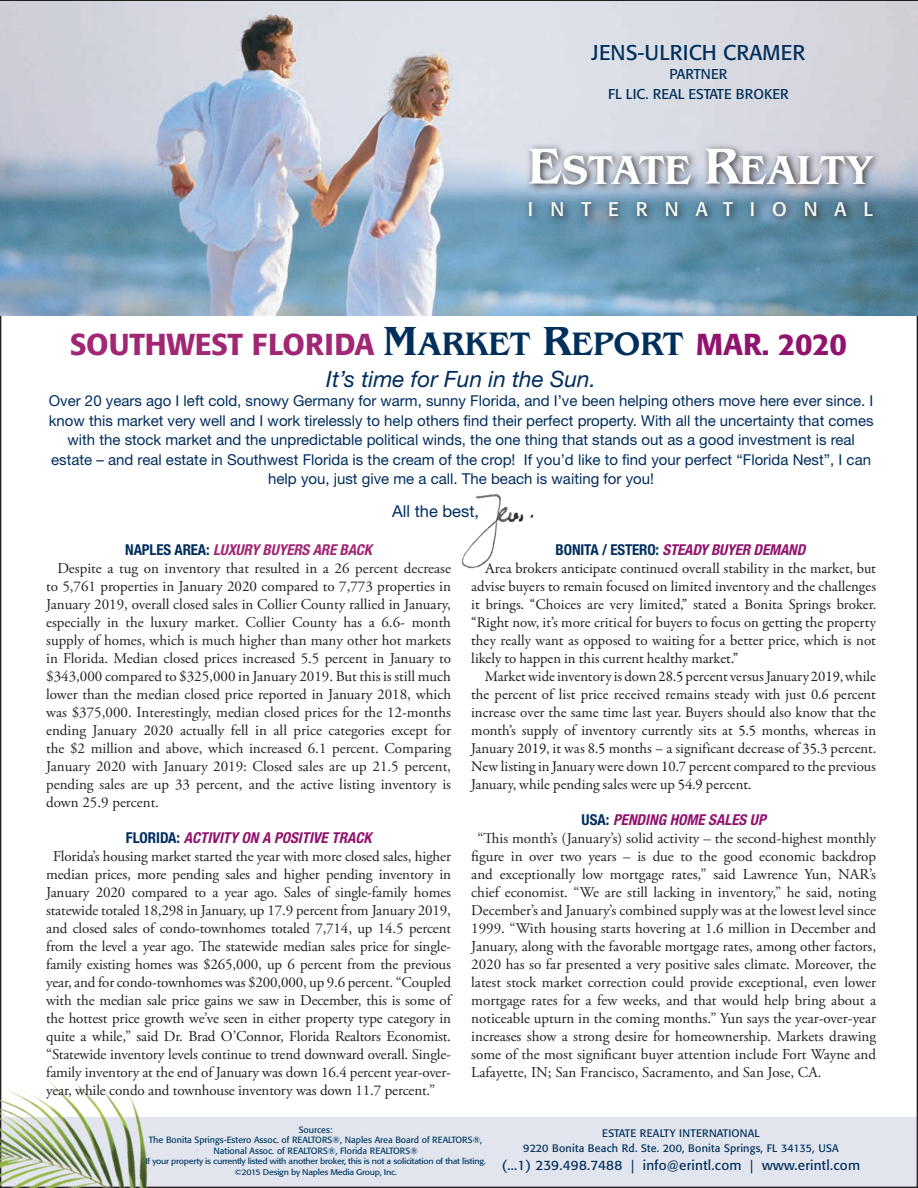
<style>
.page{position:relative;width:918px;height:1188px;background:#fff}
.page>*{position:absolute;margin:0;border:0;box-sizing:border-box;transform-origin:0 0}
.t1{font:41.7px "Benjamin Bold SC800";letter-spacing:-.005em;color:#fff}
.t2{font:500 30px "Formata";color:#a12674}
.t3{font:italic 22.5px "Helvetica Neue";color:#002d5e}
.t4{font:21.15px "Formata";color:#002f5b}
.t5{font:19.5px "Formata";letter-spacing:.87em;color:#fff}
.t6{font:16.5px "Helvetica Neue";color:#002d5e}
.t7{font:15px/18px "Adobe Garamond Pro";color:#231f20;text-align:justify}
.DF_Newsletter_copy{font:15px/18px "Garamond Premr Pro";letter-spacing:-.005em;color:#231f20;text-align:justify}
.t8{font:15px/19.5px "Helvetica Neue";color:#002d5e;text-align:center}
.DF_Newsletter_copy-2{font:italic 700 condensed 15px "Helvetica Neue";color:#91136d}
.t9{font:italic 700 condensed 15px "Helvetica Neue";letter-spacing:-.01em;color:#a12674}
.t10{font:14.1px "Formata";color:#002f5b}
.t11{font:13.5px "Formata";letter-spacing:.02em;color:#002f5b}
.t12{font:10.8px "Formata";letter-spacing:.02em;color:#002f5b}
.t13{font:9px "Formata";color:#023b66}
.t14{font:8.1px "Formata";letter-spacing:-.03em;color:#023b66;scale:1.11 1}
.s1{font-size:52.05px}
.s2{font-family:"Benjamin Bold SC800";font-weight:400;font-size:42px;color:#002f5b}
.s3{font-family:"Benjamin Bold SC800";font-weight:400;font-size:33.6px;color:#002f5b}
.s4{color:#91136d}
.s5{font-style:normal;color:#002d5e}
</style>
<div class="page">
<div style="left:1px;top:1118px;width:917px;height:70px;background:#e2e5ee"></div>
<img style="left:0;top:984px;width:232px;height:204px">
<img style="left:461px;top:494px;width:73px;height:75px">
<img style="left:0;top:1px;width:918px;height:314px">
<div style="left:524px;top:143px;width:358px;height:83px;background:#231f20;opacity:.91"></div>
<p class="t4" style="left:592px;top:40px;width:215px">JENS-ULRICH CRAMER</p>
<p class="t10" style="left:670px;top:66px;width:59px">PARTNER</p>
<p class="t10" style="left:608px;top:85px;width:182px">FL LIC. REAL ESTATE BROKER</p>
<p class="t1" style="left:528px;top:146px;width:347px"><span class="s1">E</span>STATE <span class="s1">R</span>EALTY</p>
<p class="t5" style="left:528px;top:197px;width:346px">INTERNATIONAL</p>
<p class="t2" style="left:70px;top:326px;width:779px">SOUTHWEST FLORIDA <span class="s2">M</span><span class="s3">ARKET</span> <span class="s2">R</span><span class="s3">EPORT</span> <span class="s4">MAR. 2020</span></p>
<p class="t3" style="left:326px;top:365px;width:271px">It’s time for Fun in the Sun.</p>
<p class="t8" style="left:49px;top:391px;width:826px">Over 20 years ago I left cold, snowy Germany for warm, sunny Florida, and I’ve been helping others move here ever since. I know this market very well and I work tirelessly to help others find their perfect property. With all the uncertainty that comes with the stock market and the unpredictable political winds, the one thing that stands out as a good investment is real estate – and real estate in Southwest Florida is the cream of the crop! If you’d like to find your perfect “Florida Nest”, I can help you, just give me a call. The beach is waiting for you!</p>
<p class="t6" style="left:392px;top:501px;width:89px">All the best,</p>
<p class="t9" style="left:125px;top:541px;width:248px"><span class="s5">NAPLES AREA:</span> LUXURY BUYERS ARE BACK</p>
<p class="t7" style="left:46px;top:560px;width:406px;text-indent:11px">Despite a tug on inventory that resulted in a 26 percent decrease to 5,761 properties in January 2020 compared to 7,773 properties in January 2019, overall closed sales in Collier County rallied in January, especially in the luxury market. Collier County has a 6.6- month supply of homes, which is much higher than many other hot markets in Florida. Median closed prices increased 5.5 percent in January to $343,000 compared to $325,000 in January 2019. But this is still much lower than the median closed price reported in January 2018, which was $375,000. Interestingly, median closed prices for the 12-months ending January 2020 actually fell in all price categories except for the $2 million and above, which increased 6.1 percent. Comparing January 2020 with January 2019: Closed sales are up 21.5 percent, pending sales are up 33 percent, and the active listing inventory is down 25.9 percent.</p>
<p class="DF_Newsletter_copy-2" style="left:126px;top:829px;width:247px"><span class="s5">FLORIDA:</span> ACTIVITY ON A POSITIVE TRACK</p>
<p class="t7" style="left:46px;top:848px;width:406px;text-indent:7px">Florida’s housing market started the year with more closed sales, higher median prices, more pending sales and higher pending inventory in January 2020 compared to a year ago. Sales of single-family homes statewide totaled 18,298 in January, up 17.9 percent from January 2019, and closed sales of condo-townhomes totaled 7,714, up 14.5 percent from the level a year ago. The statewide median sales price for single&shy;family existing homes was $265,000, up 6 percent from the previous year, and for condo-townhomes was $200,000, up 9.6 percent. “Coupled with the median sale price gains we saw in December, this is some of the hottest price growth we’ve seen in either property type category in quite a while,” said Dr. Brad O’Connor, Florida Realtors Economist. “Statewide inventory levels continue to trend downward overall. Single&shy;family inventory at the end of January was down 16.4 percent year-over&shy;year, while condo and townhouse inventory was down 11.7 percent.”</p>
<p class="DF_Newsletter_copy-2" style="left:556px;top:541px;width:251px"><span class="s5">BONITA / ESTERO:</span> STEADY BUYER DEMAND</p>
<p class="DF_Newsletter_copy" style="left:471px;top:560px;width:406px;text-indent:14px">Area brokers anticipate continued overall stability in the market, but advise buyers to remain focused on limited inventory and the challenges it brings. “Choices are very limited,” stated a Bonita Springs broker. “Right now, it’s more critical for buyers to focus on getting the property they really want as opposed to waiting for a better price, which is not likely to happen in this current healthy market.”</p>
<p class="DF_Newsletter_copy" style="left:471px;top:668px;width:406px;text-indent:14px">Market wide inventory is down 28.5 percent versus January 2019, while the percent of list price received remains steady with just 0.6 percent increase over the same time last year. Buyers should also know that the month’s supply of inventory currently sits at 5.5 months, whereas in January 2019, it was 8.5 months – a significant decrease of 35.3 percent.<br>New listing in January were down 10.7 percent compared to the previous January, while pending sales were up 54.9 percent.</p>
<p class="DF_Newsletter_copy-2" style="left:582px;top:811px;width:186px"><span class="s5">USA:</span> PENDING HOME SALES UP</p>
<p class="t7" style="left:471px;top:830px;width:406px;text-indent:6px">“This month’s (January’s) solid activity – the second-highest monthly figure in over two years – is due to the good economic backdrop and exceptionally low mortgage rates,” said Lawrence Yun, NAR’s chief economist. “We are still lacking in inventory,” he said, noting December’s and January’s combined supply was at the lowest level since 1999. “With housing starts hovering at 1.6 million in December and January, along with the favorable mortgage rates, among other factors, 2020 has so far presented a very positive sales climate. Moreover, the latest stock market correction could provide exceptional, even lower mortgage rates for a few weeks, and that would help bring about a noticeable upturn in the coming months.” Yun says the year-over-year increases show a strong desire for homeownership. Markets drawing some of the most significant buyer attention include Fort Wayne and Lafayette, IN; San Francisco, Sacramento, and San Jose, CA.</p>
<p class="t13" style="left:299px;top:1124px;width:35px">Sources:</p>
<p class="t13" style="left:149px;top:1135px;width:335px">The Bonita Springs-Estero Assoc. of REALTORS®, Naples Area Board of REALTORS®,</p>
<p class="t13" style="left:213px;top:1145px;width:206px">National Assoc. of REALTORS®, Florida REALTORS®</p>
<p class="t14" style="left:145px;top:1156px;width:308px">If your property is currently listed with another broker, this is not a solicitation of that listing.</p>
<p class="t14" style="left:234px;top:1167px;width:148px">©2015 Design by Naples Media Group, Inc.</p>
<p class="t12" style="left:602px;top:1127px;width:159px">ESTATE REALTY INTERNATIONAL</p>
<p class="t12" style="left:523px;top:1142px;width:317px">9220 Bonita Beach Rd. Ste. 200, Bonita Springs, FL 34135, USA</p>
<p class="t11" style="left:502px;top:1157px;width:360px">(...1) 239.498.7488 | info@erintl.com | www.erintl.com</p>
</div>
